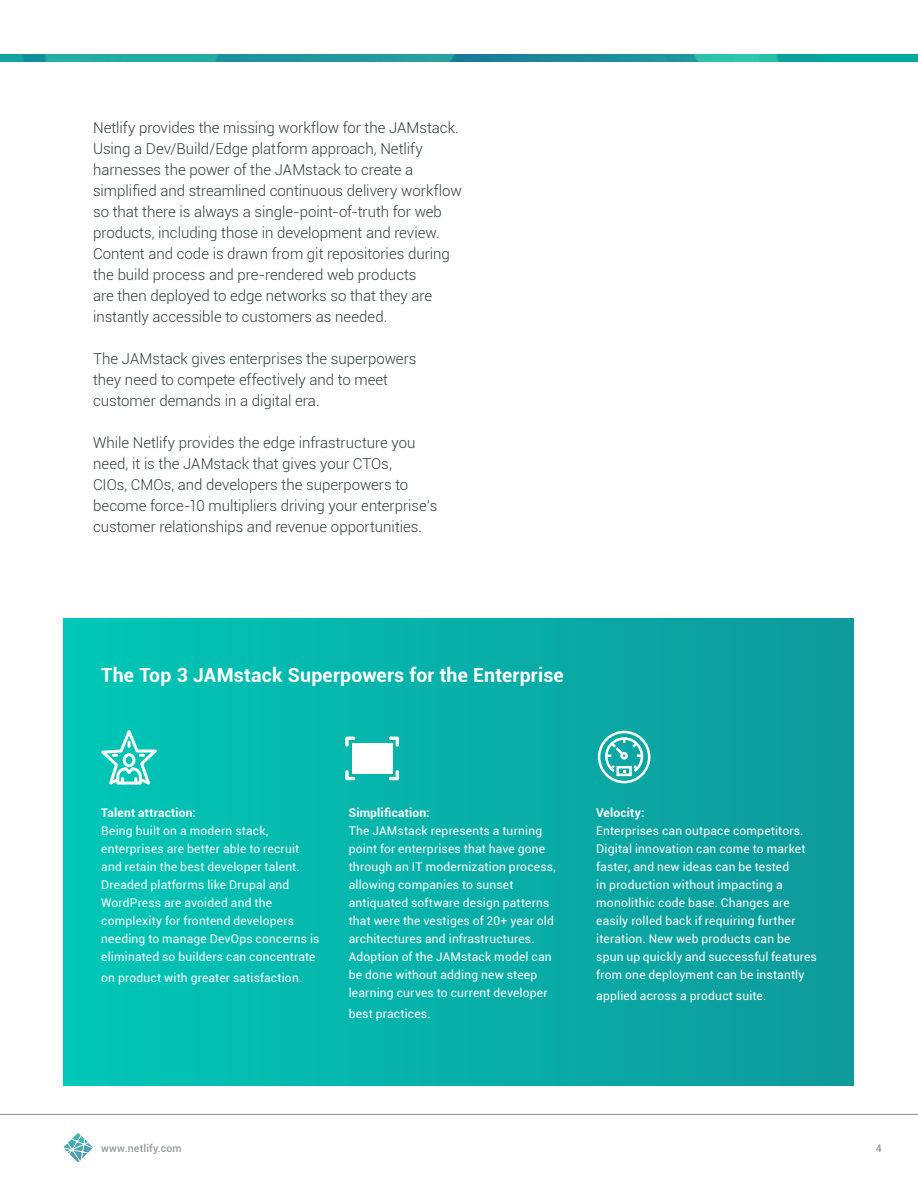
<style>
.page{position:relative;width:918px;height:1188px;background:#fff}
.page>*{position:absolute;margin:0;border:0;box-sizing:border-box;transform-origin:0 0}
.t1{font:700 19.5px "Roboto";letter-spacing:.01em;color:#fff}
.t2{font:300 15px/21px "Roboto";color:#313d3e}
.t3{font:12px/18px "Roboto";letter-spacing:.015em;color:#fff}
.t4{font:700 12px "Roboto";letter-spacing:.015em;color:#fff}
.t5{font:500 10.5px "Roboto";letter-spacing:.02em;color:#959c9d}
</style>
<div class="page">
<hr style="left:0;top:1114px;width:918px;height:1px;background:#878f8f">
<img style="left:0;top:54px;width:918px;height:8px">
<svg style="left:64px;top:1133px;width:28px;height:20px"></svg>
<div style="left:64px;top:619px;width:789px;height:467px;background:linear-gradient(to right,#00c7b7,#0f999b)"></div>
<svg style="left:96px;top:724px;width:67px;height:65px;background:#34cfc3"></svg>
<svg style="left:345px;top:737px;width:10px;height:10px"></svg>
<svg style="left:389px;top:770px;width:10px;height:10px"></svg>
<svg style="left:345px;top:770px;width:10px;height:10px"></svg>
<svg style="left:389px;top:737px;width:10px;height:10px"></svg>
<div style="left:352px;top:743px;width:40px;height:31px;background:#fff"></div>
<svg style="left:598px;top:731px;width:52px;height:52px"></svg>
<p class="t2" style="left:93px;top:116px;width:370px">Netlify provides the missing workflow for the JAMstack.<br>Using a Dev/Build/Edge platform approach, Netlify harnesses the power of the JAMstack to create a simplified and streamlined continuous delivery workflow so that there is always a single-point-of-truth for web products, including those in development and review.<br>Content and code is drawn from git repositories during the build process and pre-rendered web products<br>are then deployed to edge networks so that they are instantly accessible to customers as needed.</p>
<p class="t2" style="left:93px;top:347px;width:325px">The JAMstack gives enterprises the superpowers they need to compete effectively and to meet customer demands in a digital era.</p>
<p class="t2" style="left:93px;top:431px;width:346px">While Netlify provides the edge infrastructure you need, it is the JAMstack that gives your CTOs,<br>CIOs, CMOs, and developers the superpowers to become force-10 multipliers driving your enterprise’s customer relationships and revenue opportunities.</p>
<h1 class="t1" style="left:101px;top:661px;width:464px">The Top 3 JAMstack Superpowers for the Enterprise</h1>
<p class="t4" style="left:101px;top:804px;width:96px">Talent attraction:</p>
<p class="t3" style="left:101px;top:821px;width:220px">Being built on a modern stack, enterprises are better able to recruit and retain the best developer talent.<br>Dreaded platforms like Drupal and WordPress are avoided and the complexity for frontend developers needing to manage DevOps concerns is eliminated so builders can concentrate</p>
<p class="t3" style="left:101px;top:968px;width:203px">on product with greater satisfaction.</p>
<p class="t4" style="left:349px;top:804px;width:82px">Simplification:</p>
<p class="t3" style="left:349px;top:821px;width:209px">The JAMstack represents a turning point for enterprises that have gone through an IT modernization process, allowing companies to sunset antiquated software design patterns that were the vestiges of 20+ year old architectures and infrastructures.<br>Adoption of the JAMstack model can be done without adding new steep learning curves to current developer</p>
<p class="t3" style="left:349px;top:1004px;width:83px">best practices.</p>
<p class="t4" style="left:596px;top:804px;width:50px">Velocity:</p>
<p class="t3" style="left:596px;top:821px;width:222px">Enterprises can outpace competitors.<br>Digital innovation can come to market faster, and new ideas can be tested<br>in production without impacting a monolithic code base. Changes are easily rolled back if requiring further iteration. New web products can be spun up quickly and successful features from one deployment can be instantly</p>
<p class="t3" style="left:596px;top:986px;width:172px">applied across a product suite.</p>
<p class="t5" style="left:101px;top:1140px;width:82px">www.netlify.com</p>
<p class="t5" style="left:876px;top:1140px;width:7px">4</p>
</div>
